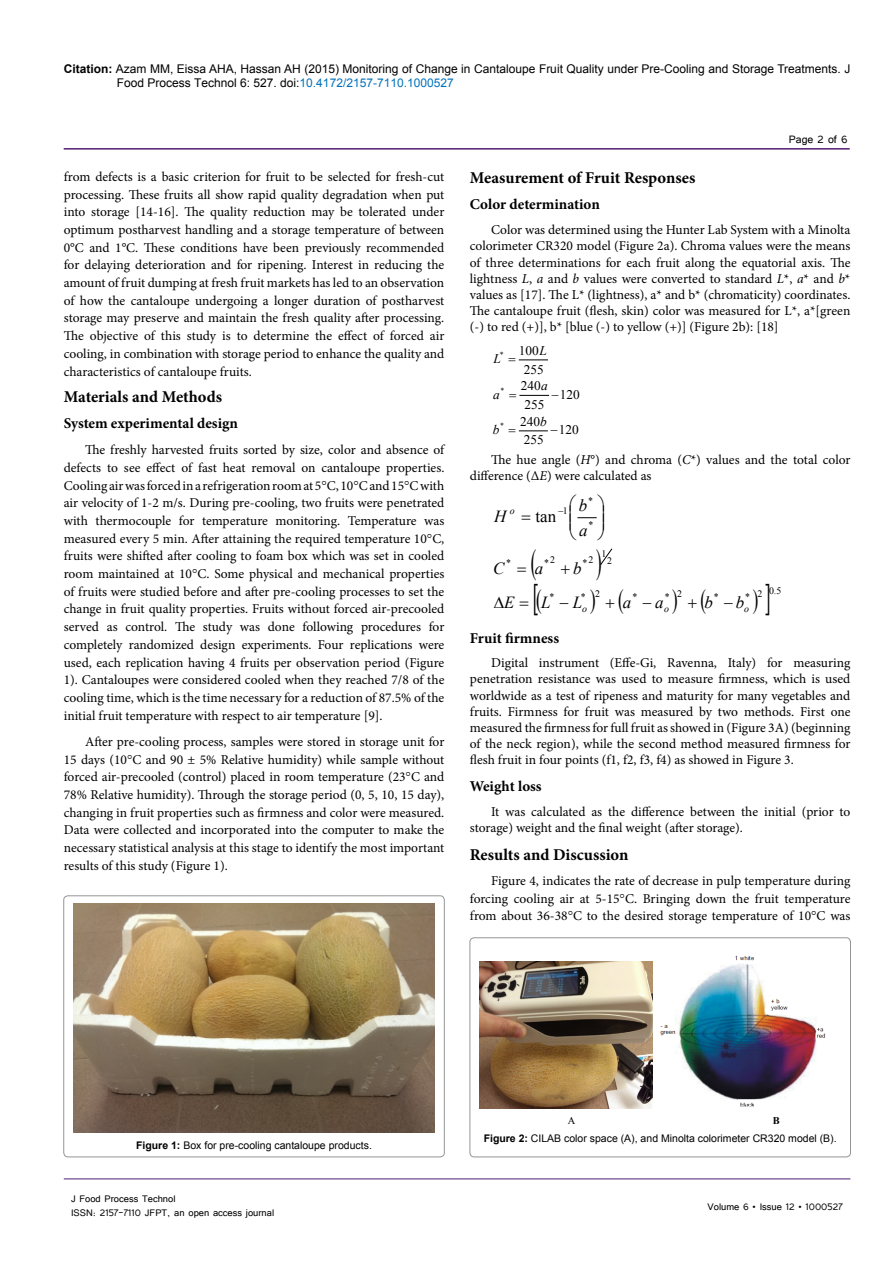
<style>
.page{position:relative;width:893px;height:1263px;background:#fff}
.page>*{position:absolute;margin:0;border:0;box-sizing:border-box;transform-origin:0 0}
.t1{font:italic 16.95px "Times New Roman";color:#000}
.t2{font:16.95px "Times New Roman";color:#000}
.t3{font:700 16.5px "Minion Pro";color:#000}
.t4{font:700 15px "Minion Pro";color:#000}
.t5{font:13.5px/17.7px "Minion Pro";color:#000;text-align:justify}
.t6{font:13.5px "Tunga";color:#000}
.t7{font:13.2px "Times New Roman";color:#000}
.t8{font:italic 13.2px "Times New Roman";color:#000}
.t9{font:12px/14.4px "Arial";color:#000}
.t10{font:12px/14.4px "Tunga";color:#000}
.t11{font:10.5px "Arial";color:#000}
.t12{font:10.35px "Times New Roman";color:#000}
.t13{font:700 10.35px "Times New Roman";color:#000}
.t14{font:9.9px "Times New Roman";color:#000}
.t15{font:italic 9.9px "Times New Roman";color:#000}
.t16{font:7.65px "Times New Roman";color:#000}
.s1{font-weight:700}
.s2{color:#0072bc}
.s3{font-style:italic}
</style>
<div class="page">
<hr style="left:64px;top:148px;width:786px;height:2px;background:#511c74">
<hr style="left:64px;top:1179px;width:786px;height:1px;background:#511c74">
<img style="left:73px;top:904px;width:362px;height:228px">
<div style="left:64px;top:896px;width:380px;height:261px;border:1px solid #939598;border-radius:4px"></div>
<img style="left:479px;top:962px;width:174px;height:146px">
<img style="left:660px;top:955px;width:166px;height:152px">
<div style="left:470px;top:938px;width:380px;height:219px;border:1px solid #939598;border-radius:4px"></div>
<svg style="left:518px;top:430px;width:29px;height:2px"></svg>
<svg style="left:519px;top:394px;width:30px;height:2px"></svg>
<svg style="left:518px;top:359px;width:29px;height:2px"></svg>
<svg style="left:600px;top:549px;width:12px;height:16px"></svg>
<svg style="left:577px;top:517px;width:20px;height:2px"></svg>
<p class="t9" style="left:117px;top:61px;width:735px;text-indent:-53px"><span class="s1">Citation:</span> Azam MM, Eissa AHA, Hassan AH (2015) Monitoring of Change in Cantaloupe Fruit Quality under Pre-Cooling and Storage Treatments. J<br>Food Process Technol 6: 527. doi:<span class="s2">10.4172/2157-7110.1000527</span></p>
<p class="t5" style="left:64px;top:168px;width:382px">from defects is a basic criterion for fruit to be selected for fresh-cut processing. These fruits all show rapid quality degradation when put into storage [14-16]. The quality reduction may be tolerated under optimum postharvest handling and a storage temperature of between 0°C and 1°C. These conditions have been previously recommended for delaying deterioration and for ripening. Interest in reducing the amount of fruit dumping at fresh fruit markets has led to an observation of how the cantaloupe undergoing a longer duration of postharvest storage may preserve and maintain the fresh quality after processing.<br>The objective of this study is to determine the effect of forced air cooling, in combination with storage period to enhance the quality and characteristics of cantaloupe fruits.</p>
<p class="t3" style="left:64px;top:385px;width:160px">Materials and Methods</p>
<p class="t4" style="left:64px;top:413px;width:176px">System experimental design</p>
<p class="t5" style="left:64px;top:441px;width:382px;text-indent:21px">The freshly harvested fruits sorted by size, color and absence of defects to see effect of fast heat removal on cantaloupe properties.<br>Cooling air was forced in a refrigeration room at 5 C, 10 C and 15 C with air velocity of 1-2 m/s. During pre-cooling, two fruits were penetrated with thermocouple for temperature monitoring. Temperature was measured every 5 min. After attaining the required temperature 10 C, fruits were shifted after cooling to foam box which was set in cooled room maintained at 10 C. Some physical and mechanical properties of fruits were studied before and after pre-cooling processes to set the change in fruit quality properties. Fruits without forced air-precooled served as control. The study was done following procedures for completely randomized design experiments. Four replications were used, each replication having 4 fruits per observation period (Figure 1). Cantaloupes were considered cooled when they reached 7/8 of the cooling time, which is the time necessary for a reduction of 87.5% of the initial fruit temperature with respect to air temperature [9].</p>
<p class="t5" style="left:64px;top:733px;width:382px;text-indent:21px">After pre-cooling process, samples were stored in storage unit for 15 days (10 C and 90 ± 5% Relative humidity) while sample without forced air-precooled (control) placed in room temperature (23 C and 78% Relative humidity). Through the storage period (0, 5, 10, 15 day), changing in fruit properties such as firmness and color were measured.<br>Data were collected and incorporated into the computer to make the necessary statistical analysis at this stage to identify the most important results of this study (Figure 1).</p>
<p class="t6" style="left:789px;top:131px;width:60px">Page 2 of 6</p>
<p class="t3" style="left:470px;top:166px;width:227px">Measurement of Fruit Responses</p>
<p class="t4" style="left:470px;top:194px;width:131px">Color determination</p>
<p class="t5" style="left:470px;top:222px;width:382px;line-height:16.2px;text-indent:21px">Color was determined using the Hunter Lab System with a Minolta colorimeter CR320 model (Figure 2a). Chroma values were the means of three determinations for each fruit along the equatorial axis. The lightness <span class="s3">L</span>, <span class="s3">a</span> and <span class="s3">b</span> values were converted to standard <span class="s3">L</span>*, <span class="s3">a</span>* and <span class="s3">b</span>* values as [17]. The L* (lightness), a* and b* (chromaticity) coordinates.<br>The cantaloupe fruit (flesh, skin) color was measured for L*, a*[green (-) to red (+)], b* [blue (-) to yellow (+)] (Figure 2b): [18]</p>
<p class="t16" style="left:500px;top:350px;width:5px">*</p>
<p class="t8" style="left:494px;top:350px;width:9px">L</p>
<p class="t7" style="left:519px;top:342px;width:30px">100<span class="s3">L</span></p>
<p class="t7" style="left:524px;top:360px;width:21px">255</p>
<p class="t16" style="left:501px;top:385px;width:5px">*</p>
<p class="t8" style="left:493px;top:385px;width:8px">a</p>
<p class="t7" style="left:521px;top:377px;width:28px">240<span class="s3">a</span></p>
<p class="t7" style="left:552px;top:385px;width:30px">−120</p>
<p class="t7" style="left:525px;top:396px;width:21px">255</p>
<p class="t16" style="left:500px;top:421px;width:5px">*</p>
<p class="t8" style="left:493px;top:421px;width:8px">b</p>
<p class="t7" style="left:520px;top:413px;width:28px">240<span class="s3">b</span></p>
<p class="t7" style="left:550px;top:421px;width:30px">−120</p>
<p class="t7" style="left:524px;top:431px;width:21px">255</p>
<p class="t5" style="left:470px;top:452px;width:382px;line-height:16.2px;text-indent:21px">The hue angle (<span class="s3">H</span>°) and chroma (<span class="s3">C</span>*) values and the total color difference (∆<span class="s3">E</span>) were calculated as</p>
<p class="t15" style="left:510px;top:504px;width:6px">o</p>
<p class="t1" style="left:494px;top:505px;width:14px">H</p>
<p class="t14" style="left:558px;top:504px;width:11px">−1</p>
<p class="t2" style="left:535px;top:505px;width:22px">tan</p>
<p class="t14" style="left:588px;top:494px;width:6px">*</p>
<p class="t1" style="left:579px;top:494px;width:10px">b</p>
<p class="t14" style="left:589px;top:518px;width:6px">*</p>
<p class="t1" style="left:579px;top:518px;width:10px">a</p>
<p class="t14" style="left:550px;top:553px;width:6px">2</p>
<p class="t14" style="left:588px;top:553px;width:6px">2</p>
<p class="t14" style="left:506px;top:556px;width:6px">*</p>
<p class="t14" style="left:544px;top:556px;width:6px">*</p>
<p class="t14" style="left:582px;top:556px;width:6px">*</p>
<p class="t1" style="left:493px;top:556px;width:13px">C</p>
<p class="t1" style="left:535px;top:556px;width:10px">a</p>
<p class="t1" style="left:573px;top:556px;width:10px">b</p>
<p class="t14" style="left:602px;top:547px;width:6px">1</p>
<p class="t14" style="left:607px;top:554px;width:6px">2</p>
<p class="t14" style="left:595px;top:587px;width:6px">2</p>
<p class="t14" style="left:677px;top:587px;width:6px">2</p>
<p class="t14" style="left:549px;top:590px;width:6px">*</p>
<p class="t14" style="left:581px;top:590px;width:6px">*</p>
<p class="t14" style="left:632px;top:590px;width:6px">*</p>
<p class="t14" style="left:665px;top:590px;width:6px">*</p>
<p class="t14" style="left:714px;top:590px;width:6px">*</p>
<p class="t14" style="left:745px;top:590px;width:6px">*</p>
<p class="t1" style="left:494px;top:591px;width:22px">∆E</p>
<p class="t1" style="left:541px;top:591px;width:11px">L</p>
<p class="t1" style="left:560px;top:591px;width:24px">−L</p>
<p class="t1" style="left:623px;top:591px;width:10px">a</p>
<p class="t1" style="left:642px;top:591px;width:23px">−a</p>
<p class="t1" style="left:704px;top:591px;width:10px">b</p>
<p class="t1" style="left:724px;top:591px;width:22px">−b</p>
<p class="t15" style="left:582px;top:602px;width:6px">o</p>
<p class="t15" style="left:664px;top:602px;width:6px">o</p>
<p class="t15" style="left:744px;top:602px;width:6px">o</p>
<p class="t14" style="left:769px;top:584px;width:14px">0.5</p>
<p class="t14" style="left:758px;top:587px;width:6px">2</p>
<p class="t4" style="left:470px;top:627px;width:91px">Fruit firmness</p>
<p class="t5" style="left:470px;top:655px;width:382px;line-height:16.2px;text-indent:21px">Digital instrument (Effe-Gi, Ravenna, Italy) for measuring penetration resistance was used to measure firmness, which is used worldwide as a test of ripeness and maturity for many vegetables and fruits. Firmness for fruit was measured by two methods. First one measured the firmness for full fruit as showed in (Figure 3A) (beginning of the neck region), while the second method measured firmness for flesh fruit in four points (f1, f2, f3, f4) as showed in Figure 3.</p>
<p class="t4" style="left:470px;top:776px;width:73px">Weight loss</p>
<p class="t5" style="left:470px;top:803px;width:382px;line-height:16.2px;text-indent:21px">It was calculated as the difference between the initial (prior to storage) weight and the final weight (after storage).</p>
<p class="t3" style="left:470px;top:843px;width:160px">Results and Discussion</p>
<p class="t5" style="left:470px;top:872px;width:382px;text-indent:21px">Figure 4, indicates the rate of decrease in pulp temperature during forcing cooling air at 5-15 C. Bringing down the fruit temperature from about 36-38 C to the desired storage temperature of 10 C was</p>
<p class="t11" style="left:136px;top:1138px;width:237px"><span class="s1">Figure 1:</span> Box for pre-cooling cantaloupe products.</p>
<p class="t10" style="left:71px;top:1190px;width:205px">J Food Process Technol<br>ISSN: 2157-7110 JFPT, an open access journal</p>
<p class="t12" style="left:568px;top:1114px;width:9px">A</p>
<p class="t13" style="left:773px;top:1113px;width:8px">B</p>
<p class="t11" style="left:484px;top:1131px;width:355px"><span class="s1">Figure 2:</span> CILAB color space (A), and Minolta colorimeter CR320 model (B).</p>
<p class="t10" style="left:708px;top:1199px;width:137px">Volume 6 • Issue 12 • 1000527</p>
</div>
